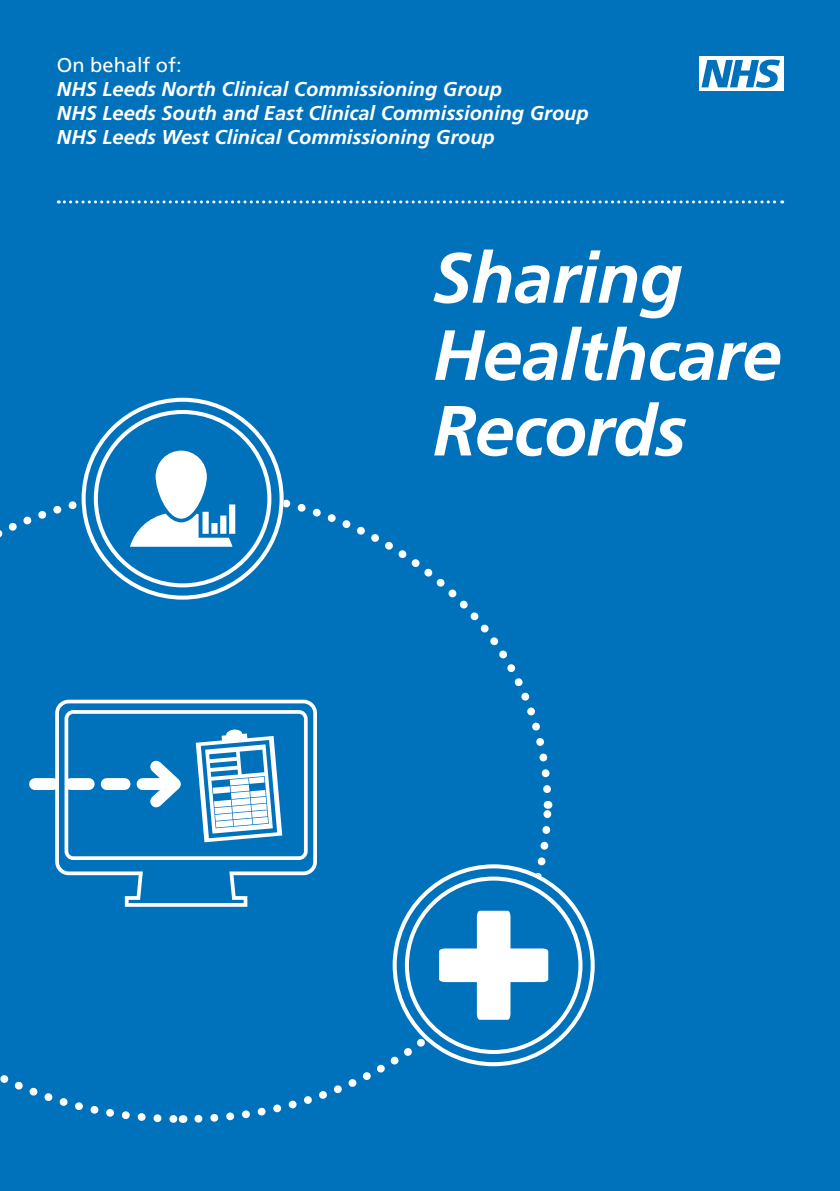
<style>
.page{position:relative;width:840px;height:1191px;background:#fff}
.page>*{position:absolute;margin:0;border:0;box-sizing:border-box;transform-origin:0 0}
.t1{font:italic 700 70.8px/76.4px "Frutiger LT Std";letter-spacing:-.015em;color:#fff}
.t2{font:italic 700 20px/24px "Frutiger LT Std";color:#fff}
.t3{font:20px "Frutiger LT Std";color:#fff}
</style>
<div class="page">
<div style="left:0;top:0;width:839px;height:1191px;background:#0072bb"></div>
<svg style="left:190px;top:804px;width:363px;height:319px"></svg>
<svg style="left:285px;top:499px;width:266px;height:294px"></svg>
<svg style="left:0;top:501px;width:77px;height:289px"></svg>
<svg style="left:0;top:906px;width:182px;height:217px"></svg>
<svg style="left:55px;top:699px;width:262px;height:207px"></svg>
<svg style="left:35px;top:710px;width:272px;height:150px"></svg>
<svg style="left:81px;top:397px;width:204px;height:203px"></svg>
<svg style="left:130px;top:450px;width:105px;height:97px"></svg>
<svg style="left:390px;top:862px;width:205px;height:206px"></svg>
<svg style="left:439px;top:910px;width:109px;height:109px"></svg>
<div style="left:698px;top:57px;width:84px;height:34px;background:#fff"></div>
<svg style="left:701px;top:60px;width:78px;height:28px"></svg>
<svg style="left:58px;top:200px;width:724px;height:3px"></svg>
<p class="t3" style="left:57px;top:53px;width:126px">On behalf of:</p>
<p class="t2" style="left:57px;top:77px;width:533px">NHS Leeds North Clinical Commissioning Group<br>NHS Leeds South and East Clinical Commissioning Group<br>NHS Leeds West Clinical Commissioning Group</p>
<h1 class="t1" style="left:432px;top:240px;width:350px">Sharing<br>Healthcare<br>Records</h1>
</div>
